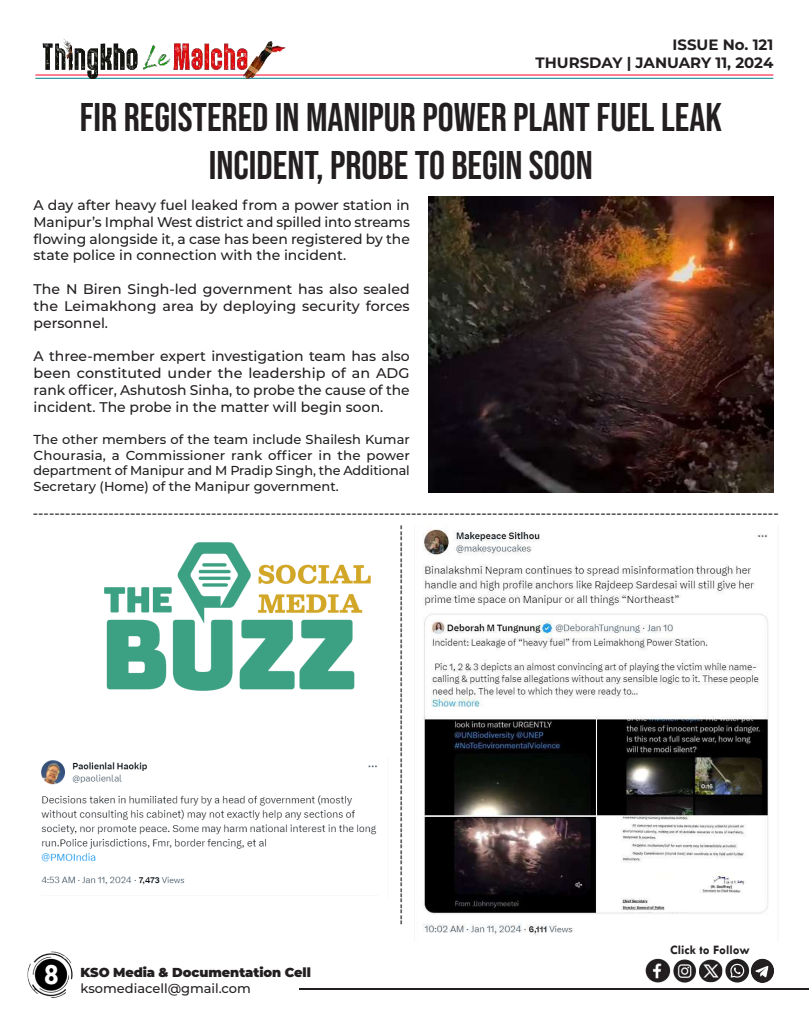
<style>
.page{position:relative;width:810px;height:1013px;background:#fff}
.page>*{position:absolute;margin:0;border:0;box-sizing:border-box;transform-origin:0 0}
.t1{font:40px/48px "Bebas Neue";color:#231f20;text-align:center}
.t2{font:700 30px "Tw Cen";color:#fff}
.t3{font:700 15px/18px "Montserrat";color:#231f20;text-align:right}
.t4{font:500 14px/16.8px "Montserrat";color:#231f20;text-align:justify}
.t5{font:500 13px/15.6px "Montserrat";color:#231f20;text-align:justify}
.t6{font:900 13px "Montserrat";letter-spacing:-.005em;color:#231f20}
.t7{font:700 13px "Tw Cen";color:#231f20}
</style>
<div class="page">
<hr style="left:299px;top:988px;width:509px;height:1px;background:#231f20">
<img style="left:27px;top:951px;width:46px;height:47px">
<hr style="left:35px;top:74px;width:738px;height:1px;background:#ff002d">
<hr style="left:35px;top:78px;width:738px;height:1px;background:#00848b">
<img style="left:35px;top:38px;width:254px;height:41px">
<img style="left:645px;top:958px;width:129px;height:25px">
<img style="left:104px;top:542px;width:267px;height:149px">
<img style="left:41px;top:760px;width:336px;height:125px">
<img style="left:423px;top:525px;width:345px;height:411px">
<img style="left:428px;top:196px;width:345px;height:296px">
<p class="t3" style="left:535px;top:35px;width:239px">ISSUE No. 121<br>THURSDAY | JANUARY 11, 2024</p>
<h1 class="t1" style="left:80px;top:93px;width:644px">FIR REGISTERED IN MANIPUR POWER PLANT FUEL LEAK<br>INCIDENT, PROBE TO BEGIN SOON</h1>
<p class="t4" style="left:34px;top:196px;width:378px">A day after heavy fuel leaked from a power station in Manipur’s Imphal West district and spilled into streams flowing alongside it, a case has been registered by the state police in connection with the incident.</p>
<p class="t4" style="left:34px;top:280px;width:378px">The N Biren Singh-led government has also sealed the Leimakhong area by deploying security forces personnel.</p>
<p class="t4" style="left:34px;top:347px;width:378px">A three-member expert investigation team has also been constituted under the leadership of an ADG rank officer, Ashutosh Sinha, to probe the cause of the incident. The probe in the matter will begin soon.</p>
<p class="t5" style="left:34px;top:431px;width:378px">The other members of the team include Shailesh Kumar Chourasia, a Commissioner rank officer in the power department of Manipur and M Pradip Singh, the Additional Secretary (Home) of the Manipur government.</p>
<p class="t4" style="left:391px;top:924px;width:401px;rotate:-90deg">--------------------------------------------------------------------------</p>
<p class="t4" style="left:33px;top:504px;width:747px">------------------------------------------------------------------------------------------------------------------------------------------</p>
<h2 class="t2" style="left:43px;top:956px;width:17px">8</h2>
<p class="t6" style="left:81px;top:962px;width:232px">KSO Media &amp; Documentation Cell</p>
<p class="t5" style="left:81px;top:979px;width:172px">ksomediacell@gmail.com</p>
<p class="t7" style="left:670px;top:942px;width:81px">Click to Follow</p>
</div>
